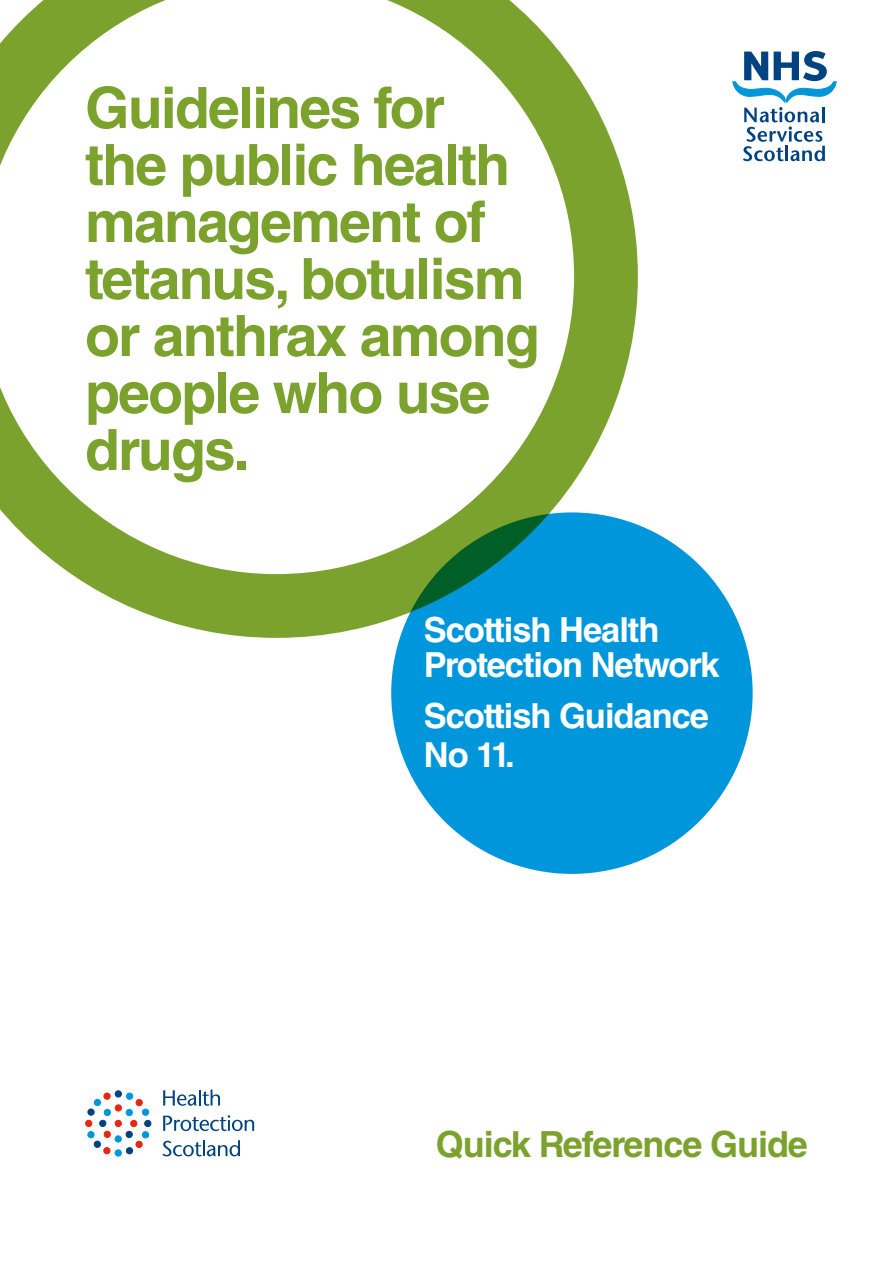
<style>
.page{position:relative;width:893px;height:1263px;background:#fff}
.page>*{position:absolute;margin:0;border:0;box-sizing:border-box;transform-origin:0 0}
.Cover_-_title_1{font:700 57px/57px "Helvetica LT Std";letter-spacing:-.03em;color:#7ba22d}
.Cover_-_title_1-2{font:700 36px "Helvetica LT Std";letter-spacing:-.03em;color:#7ba22d}
.Cover_-_title_2{font:700 34.5px/34.5px "Helvetica LT Std";letter-spacing:-.03em;color:#fff}
</style>
<div class="page">
<svg style="left:0;top:0;width:638px;height:638px"></svg>
<div style="left:391px;top:512px;width:362px;height:362px;background:#0096dc;border-radius:50%"></div>
<svg style="left:86px;top:1091px;width:65px;height:65px"></svg>
<svg style="left:163px;top:1089px;width:57px;height:17px"></svg>
<svg style="left:163px;top:1115px;width:91px;height:16px"></svg>
<svg style="left:162px;top:1140px;width:78px;height:16px"></svg>
<svg style="left:732px;top:51px;width:105px;height:110px"></svg>
<p class="Cover_-_title_1" style="left:85px;top:79px;width:456px">Guidelines for the public health management of tetanus, botulism or anthrax among people who use drugs.</p>
<p class="Cover_-_title_2" style="left:424px;top:612px;width:297px">Scottish Health<br>Protection Network</p>
<p class="Cover_-_title_2" style="left:424px;top:698px;width:287px">Scottish Guidance</p>
<p class="Cover_-_title_2" style="left:424px;top:737px;width:92px">No 11.</p>
<p class="Cover_-_title_1-2" style="left:436px;top:1122px;width:374px">Quick Reference Guide</p>
</div>
